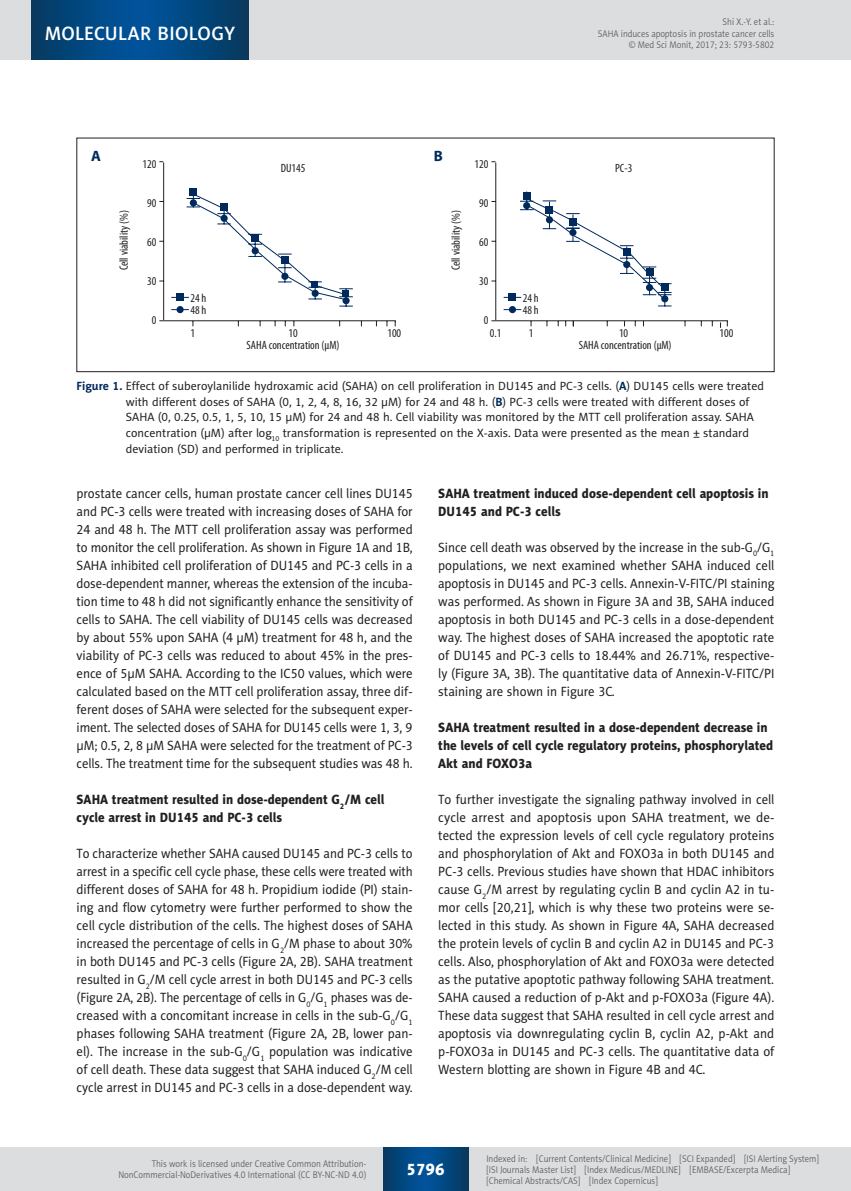
<style>
.page{position:relative;width:851px;height:1191px;background:#fff}
.page>*{position:absolute;margin:0;border:0;box-sizing:border-box;transform-origin:0 0}
.t1{font:19.5px "Naomi Sans EFN Medium";letter-spacing:.015em;color:#fff}
.t2{font:16.5px "Naomi Sans EFN Heavy";color:#fff}
.t3{font:700 15px "Myriad Pro";color:#00295c}
.MSM_Body{font:13.5px/18px "Naomi Sans EFN";color:#231f20;text-align:justify;scale:.95 1}
.MSM_Body-2{font:13.5px/18px "Naomi Sans EFN";color:#231f20;text-align:justify;scale:.94 1}
.MSM_Headline_2{font:13.5px/18px "Naomi Sans EFN Heavy";color:#231f20;scale:.95 1}
.MSM_Rycina_tytul{font:12px/15.8px "Naomi Sans EFN";color:#231f20}
.t4{font:condensed 12px/12px "Myriad Pro";color:#231f20}
.t5{font:9.75px/11.2px "Naomi Sans EFN Light";color:#57585a;text-align:right;scale:.9 1}
.s1{font-weight:700;color:#00295c}
</style>
<div class="page">
<hr style="left:159px;top:320px;width:237px;height:1px;background:#231f20">
<hr style="left:163px;top:162px;width:1px;height:158px;background:#231f20">
<div style="left:189px;top:188px;width:8px;height:8px;background:#00295c"></div>
<svg style="left:171px;top:195px;width:182px;height:115px"></svg>
<div style="left:176px;top:306px;width:8px;height:7px;background:#00295c;border-radius:50%"></div>
<hr style="left:491px;top:320px;width:237px;height:1px;background:#231f20">
<hr style="left:495px;top:162px;width:1px;height:158px;background:#231f20">
<svg style="left:720px;top:321px;width:7px;height:7px"></svg>
<div style="left:509px;top:306px;width:7px;height:7px;background:#00295c;border-radius:50%"></div>
<svg style="left:503px;top:191px;width:168px;height:119px"></svg>
<div style="left:77px;top:138px;width:697px;height:234px;border:1px solid #231f20"></div>
<div style="left:0;top:1148px;width:850px;height:43px;background:#dcdddf"></div>
<svg style="left:383px;top:1147px;width:85px;height:43px;background:#02477e"></svg>
<div style="left:0;top:0;width:850px;height:60px;background:#dcdddf"></div>
<hr style="left:850px;top:0;width:1px;height:60px;background:#dcdddf">
<svg style="left:32px;top:0;width:217px;height:60px;background:#02477e"></svg>
<h1 class="t1" style="left:45px;top:22px;width:192px">MOLECULAR BIOLOGY</h1>
<p class="t5" style="left:597px;top:16px;width:197px">Shi X.-Y. et al.:<br>SAHA induces apoptosis in prostate cancer cells</p>
<p class="t5" style="left:628px;top:39px;width:163px">© Med Sci Monit, 2017; 23: 5793-5802</p>
<p class="t3" style="left:91px;top:147px;width:11px">A</p>
<p class="t3" style="left:433px;top:147px;width:11px">B</p>
<p class="t4" style="left:142px;top:158px;width:15px">120</p>
<p class="t4" style="left:147px;top:197px;width:11px">90</p>
<p class="t4" style="left:147px;top:236px;width:11px">60</p>
<p class="t4" style="left:147px;top:275px;width:11px">30</p>
<p class="t4" style="left:152px;top:314px;width:6px">0</p>
<p class="t4" style="left:474px;top:158px;width:15px">120</p>
<p class="t4" style="left:479px;top:197px;width:11px">90</p>
<p class="t4" style="left:479px;top:236px;width:11px">60</p>
<p class="t4" style="left:479px;top:275px;width:11px">30</p>
<p class="t4" style="left:484px;top:314px;width:6px">0</p>
<p class="t4" style="left:280px;top:163px;width:26px">DU145</p>
<p class="t4" style="left:615px;top:163px;width:19px">PC-3</p>
<p class="t4" style="left:118px;top:270px;width:62px;rotate:-90deg">Cell viability (%)</p>
<p class="t4" style="left:450px;top:270px;width:62px;rotate:-90deg">Cell viability (%)</p>
<p class="t4" style="left:190px;top:292px;width:17px">24 h<br>48 h</p>
<p class="t4" style="left:522px;top:292px;width:17px">24 h<br>48 h</p>
<p class="t4" style="left:190px;top:327px;width:6px">1</p>
<p class="t4" style="left:288px;top:327px;width:11px">10</p>
<p class="t4" style="left:246px;top:339px;width:94px">SAHA concentration (μM)</p>
<p class="t4" style="left:387px;top:327px;width:15px">100</p>
<p class="t4" style="left:489px;top:327px;width:13px">0.1</p>
<p class="t4" style="left:528px;top:327px;width:6px">1</p>
<p class="t4" style="left:578px;top:326px;width:94px;line-height:12.5px;text-align:center">10<br>SAHA concentration (μM)</p>
<p class="t4" style="left:719px;top:327px;width:15px">100</p>
<p class="MSM_Rycina_tytul" style="left:126px;top:378px;width:639px;text-indent:-49px"><span class="s1">Figure 1.</span> Effect of suberoylanilide hydroxamic acid (SAHA) on cell proliferation in DU145 and PC-3 cells. (<span class="s1">A</span>) DU145 cells were treated with different doses of SAHA (0, 1, 2, 4, 8, 16, 32 μM) for 24 and 48 h. (<span class="s1">B</span>) PC-3 cells were treated with different doses of SAHA (0, 0.25, 0.5, 1, 5, 10, 15 μM) for 24 and 48 h. Cell viability was monitored by the MTT cell proliferation assay. SAHA concentration (μM) after log<sub>10</sub> transformation is represented on the X-axis. Data were presented as the mean ± standard deviation (SD) and performed in triplicate.</p>
<p class="MSM_Body" style="left:77px;top:484px;width:355px">prostate cancer cells, human prostate cancer cell lines DU145 and PC-3 cells were treated with increasing doses of SAHA for 24 and 48 h. The MTT cell proliferation assay was performed to monitor the cell proliferation. As shown in Figure 1A and 1B, SAHA inhibited cell proliferation of DU145 and PC-3 cells in a dose-dependent manner, whereas the extension of the incuba&shy;tion time to 48 h did not significantly enhance the sensitivity of cells to SAHA. The cell viability of DU145 cells was decreased by about 55% upon SAHA (4 μM) treatment for 48 h, and the viability of PC-3 cells was reduced to about 45% in the pres&shy;ence of 5μM SAHA. According to the IC50 values, which were calculated based on the MTT cell proliferation assay, three dif&shy;ferent doses of SAHA were selected for the subsequent exper&shy;iment. The selected doses of SAHA for DU145 cells were 1, 3, 9 μM; 0.5, 2, 8 μM SAHA were selected for the treatment of PC-3 cells. The treatment time for the subsequent studies was 48 h.</p>
<p class="MSM_Headline_2" style="left:77px;top:790px;width:325px">SAHA treatment resulted in dose-dependent G<sub>2</sub>/M cell cycle arrest in DU145 and PC-3 cells</p>
<p class="MSM_Body-2" style="left:77px;top:844px;width:359px">To characterize whether SAHA caused DU145 and PC-3 cells to arrest in a specific cell cycle phase, these cells were treated with different doses of SAHA for 48 h. Propidium iodide (PI) stain&shy;ing and flow cytometry were further performed to show the cell cycle distribution of the cells. The highest doses of SAHA increased the percentage of cells in G<sub>2</sub>/M phase to about 30% in both DU145 and PC-3 cells (Figure 2A, 2B). SAHA treatment resulted in G<sub>2</sub>/M cell cycle arrest in both DU145 and PC-3 cells (Figure 2A, 2B). The percentage of cells in G<sub>0</sub>/G<sub>1</sub> phases was de&shy;creased with a concomitant increase in cells in the sub-G<sub>0</sub>/G<sub>1 </sub>phases following SAHA treatment (Figure 2A, 2B, lower pan&shy;el). The increase in the sub-G<sub>0</sub>/G<sub>1</sub> population was indicative of cell death. These data suggest that SAHA induced G<sub>2</sub>/M cell cycle arrest in DU145 and PC-3 cells in a dose-dependent way.</p>
<p class="MSM_Headline_2" style="left:438px;top:484px;width:349px">SAHA treatment induced dose-dependent cell apoptosis in<br>DU145 and PC-3 cells</p>
<p class="MSM_Body-2" style="left:438px;top:538px;width:359px">Since cell death was observed by the increase in the sub-G<sub>0</sub>/G<sub>1 </sub>populations, we next examined whether SAHA induced cell apoptosis in DU145 and PC-3 cells. Annexin-V-FITC/PI staining was performed. As shown in Figure 3A and 3B, SAHA induced apoptosis in both DU145 and PC-3 cells in a dose-dependent way. The highest doses of SAHA increased the apoptotic rate of DU145 and PC-3 cells to 18.44% and 26.71%, respective&shy;ly (Figure 3A, 3B). The quantitative data of Annexin-V-FITC/PI staining are shown in Figure 3C.</p>
<p class="MSM_Headline_2" style="left:438px;top:718px;width:354px">SAHA treatment resulted in a dose-dependent decrease in the levels of cell cycle regulatory proteins, phosphorylated<br>Akt and FOXO3a</p>
<p class="MSM_Body" style="left:438px;top:790px;width:355px">To further investigate the signaling pathway involved in cell cycle arrest and apoptosis upon SAHA treatment, we de&shy;tected the expression levels of cell cycle regulatory proteins and phosphorylation of Akt and FOXO3a in both DU145 and PC-3 cells. Previous studies have shown that HDAC inhibitors cause G<sub>2</sub>/M arrest by regulating cyclin B and cyclin A2 in tu&shy;mor cells [20,21], which is why these two proteins were se&shy;lected in this study. As shown in Figure 4A, SAHA decreased the protein levels of cyclin B and cyclin A2 in DU145 and PC-3 cells. Also, phosphorylation of Akt and FOXO3a were detected as the putative apoptotic pathway following SAHA treatment.<br>SAHA caused a reduction of p-Akt and p-FOXO3a (Figure 4A).<br>These data suggest that SAHA resulted in cell cycle arrest and apoptosis via downregulating cyclin B, cyclin A2, p-Akt and p-FOXO3a in DU145 and PC-3 cells. The quantitative data of Western blotting are shown in Figure 4B and 4C.</p>
<p class="t5" style="left:118px;top:1158px;width:277px">This work is licensed under Creative Common Attribution-<br>NonCommercial-NoDerivatives 4.0 International (CC BY-NC-ND 4.0)</p>
<p class="t2" style="left:406px;top:1159px;width:40px">5796</p>
<p class="t5" style="left:486px;top:1152px;width:371px;text-align:left">Indexed in: [Current Contents/Clinical Medicine] [SCI Expanded] [ISI Alerting System] [ISI Journals Master List] [Index Medicus/MEDLINE] [EMBASE/Excerpta Medica] [Chemical Abstracts/CAS] [Index Copernicus]</p>
</div>
